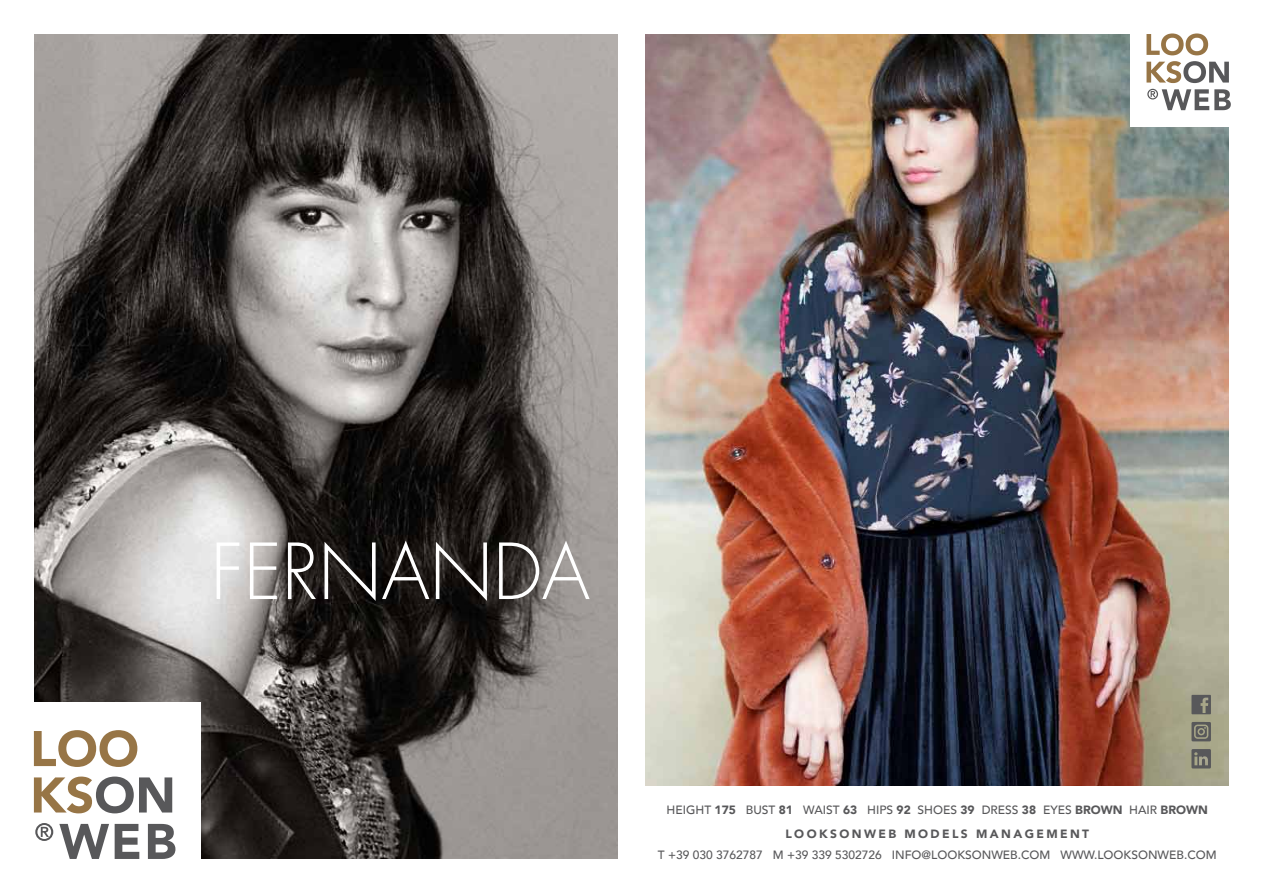
<style>
.page{position:relative;width:1263px;height:893px;background:#fff}
.page>*{position:absolute;margin:0;border:0;box-sizing:border-box;transform-origin:0 0}
.t1{font:300 75px "Futura Std";color:#fff}
.t2{font:900 12px/23.9px "Avenir";letter-spacing:.2em;color:#58585a;text-align:center}
.t3{font:500 12px "Avenir";color:#58585a}
.s1{font-weight:500}
</style>
<div class="page">
<img style="left:646px;top:34px;width:583px;height:752px">
<div style="left:1130px;top:17px;width:114px;height:110px;background:#fff"></div>
<svg style="left:1191px;top:722px;width:20px;height:19px"></svg>
<svg style="left:1191px;top:695px;width:20px;height:19px"></svg>
<svg style="left:1191px;top:749px;width:20px;height:19px"></svg>
<img style="left:34px;top:34px;width:583px;height:825px">
<svg style="left:1146px;top:33px;width:62px;height:22px"></svg>
<svg style="left:1146px;top:61px;width:83px;height:22px"></svg>
<svg style="left:1147px;top:89px;width:84px;height:21px"></svg>
<div style="left:0;top:703px;width:201px;height:190px;background:#fff"></div>
<svg style="left:34px;top:730px;width:103px;height:37px"></svg>
<svg style="left:34px;top:776px;width:138px;height:37px"></svg>
<svg style="left:59px;top:824px;width:50px;height:35px"></svg>
<svg style="left:115px;top:824px;width:24px;height:35px"></svg>
<svg style="left:148px;top:824px;width:27px;height:35px"></svg>
<svg style="left:35px;top:823px;width:18px;height:18px"></svg>
<h1 class="t1" style="left:210px;top:526px;width:381px">FERNANDA</h1>
<p class="t2" style="left:667px;top:798px;width:543px"><span class="s1">HEIGHT</span> 175 <span class="s1">BUST</span> 81 <span class="s1">WAIST</span> 63 <span class="s1">HIPS</span> 92 <span class="s1">SHOES</span> 39 <span class="s1">DRESS</span> 38 <span class="s1">EYES</span> BROWN <span class="s1">HAIR</span> BROWN<br>LOOKSONWEB MODELS MANAGEMENT</p>
<p class="t3" style="left:658px;top:844px;width:560px">T +39 030 3762787 M +39 339 5302726 INFO@LOOKSONWEB.COM WWW.LOOKSONWEB.COM</p>
</div>
